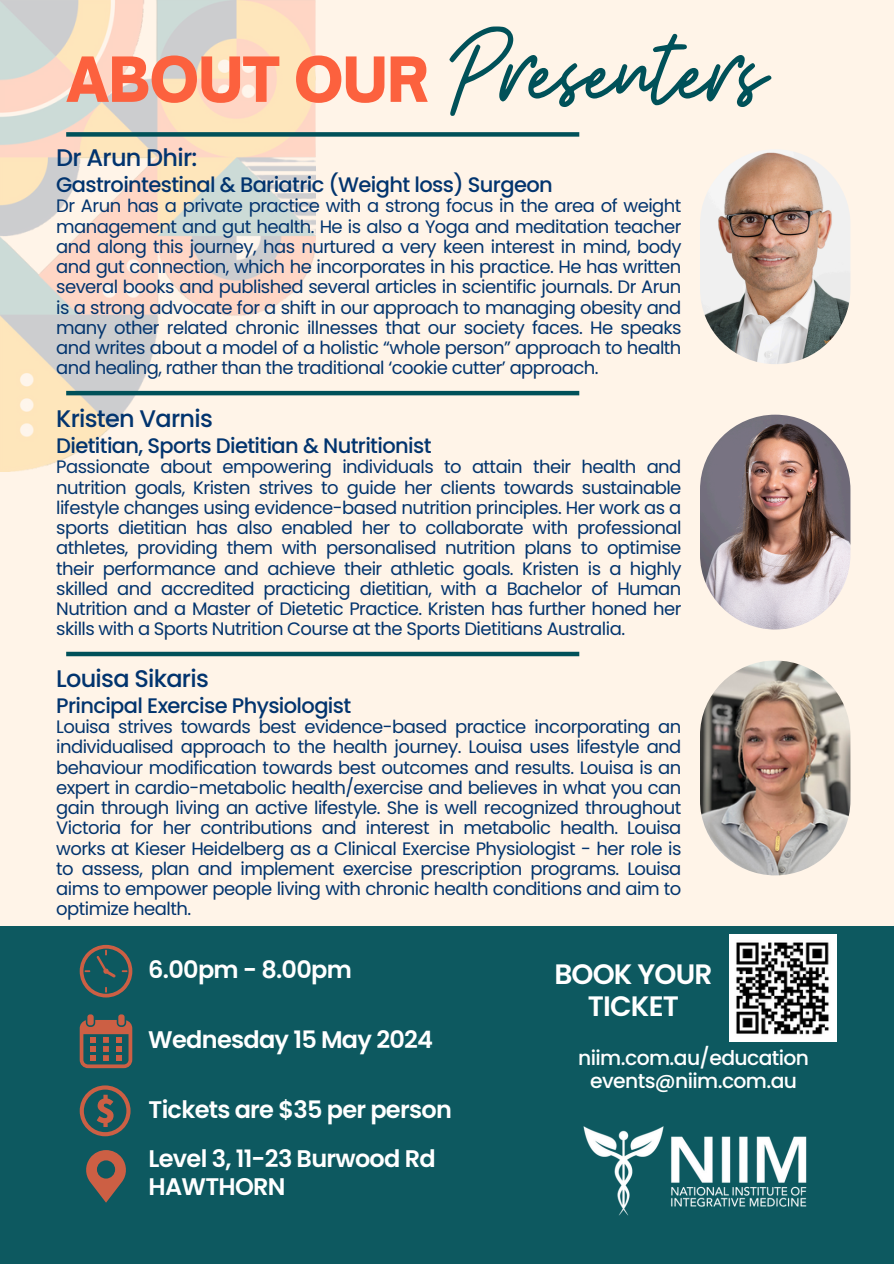
<style>
.page{position:relative;width:894px;height:1264px;background:#fff}
.page>*{position:absolute;margin:0;border:0;box-sizing:border-box;transform-origin:0 0}
.t1{font:102px "Beauty Salon Script";letter-spacing:-.01em;color:#005159}
.t2{font:900 59.55px "Open Sauce One";letter-spacing:-.01em;color:#fc613e}
.t3{font:600 28.05px/32.7px "Poppins";letter-spacing:-.03em;color:#fff;text-align:center}
.t4{font:600 24px "Poppins";letter-spacing:-.03em;color:#fff}
.t5{font:500 24px "Poppins";letter-spacing:-.03em;color:#02346e}
.t6{font:500 21px "Poppins";letter-spacing:-.03em;color:#02346e}
.t7{font:500 20.25px/22.8px "Poppins";letter-spacing:-.03em;color:#fff;text-align:center}
.t8{font:18px/20.2px "Poppins";letter-spacing:-.03em;color:#02346e;text-align:justify}
</style>
<div class="page">
<div style="left:0;top:0;width:893px;height:1263px;background:#fff4e8"></div>
<div style="left:0;top:926px;width:893px;height:337px;background:#0d5960"></div>
<img style="left:0;top:0;width:315px;height:472px">
<div style="left:66px;top:132px;width:513px;height:5px;background:#005159"></div>
<svg style="left:80px;top:944px;width:52px;height:53px"></svg>
<svg style="left:80px;top:1019px;width:52px;height:49px"></svg>
<div style="left:87px;top:1014px;width:7px;height:11px;background:#cc5f44;border-radius:3px"></div>
<div style="left:118px;top:1014px;width:6px;height:11px;background:#cc5f44;border-radius:3px"></div>
<svg style="left:86px;top:1150px;width:40px;height:52px"></svg>
<img style="left:583px;top:1126px;width:224px;height:90px">
<svg style="left:80px;top:1085px;width:50px;height:51px"></svg>
<img style="left:699px;top:149px;width:151px;height:215px;border-radius:75px">
<hr style="left:66px;top:391px;width:513px;height:4px;background:#005159">
<div style="left:66px;top:651px;width:513px;height:5px;background:#005159"></div>
<div style="left:728px;top:933px;width:108px;height:108px;background:#fff"></div>
<img style="left:699px;top:414px;width:151px;height:215px;border-radius:75px">
<img style="left:699px;top:660px;width:151px;height:215px;border-radius:75px">
<img style="left:736px;top:942px;width:93px;height:93px">
<p class="t2" style="left:66px;top:42px;width:364px">ABOUT OUR</p>
<p class="t1" style="left:454px;top:22px;width:315px">Presenters</p>
<p class="t5" style="left:56px;top:141px;width:143px">Dr Arun Dhir:</p>
<p class="t6" style="left:56px;top:170px;width:498px">Gastrointestinal &amp; Bariatric (Weight loss) Surgeon</p>
<p class="t8" style="left:56px;top:196px;width:626px">Dr Arun has a private practice with a strong focus in the area of weight management and gut health. He is also a Yoga and meditation teacher and along this journey, has nurtured a very keen interest in mind, body and gut connection, which he incorporates in his practice. He has written several books and published several articles in scientific journals. Dr Arun is a strong advocate for a shift in our approach to managing obesity and many other related chronic illnesses that our society faces. He speaks and writes about a model of a holistic “whole person” approach to health and healing, rather than the traditional ‘cookie cutter’ approach.</p>
<h2 class="t5" style="left:56px;top:402px;width:158px">Kristen Varnis</h2>
<p class="t6" style="left:56px;top:431px;width:376px">Dietitian, Sports Dietitian &amp; Nutritionist</p>
<p class="t8" style="left:56px;top:457px;width:626px">Passionate about empowering individuals to attain their health and nutrition goals, Kristen strives to guide her clients towards sustainable lifestyle changes using evidence-based nutrition principles. Her work as a sports dietitian has also enabled her to collaborate with professional athletes, providing them with personalised nutrition plans to optimise their performance and achieve their athletic goals. Kristen is a highly skilled and accredited practicing dietitian, with a Bachelor of Human Nutrition and a Master of Dietetic Practice. Kristen has further honed her skills with a Sports Nutrition Course at the Sports Dietitians Australia.</p>
<p class="t5" style="left:56px;top:661px;width:154px">Louisa Sikaris</p>
<h5 class="t6" style="left:56px;top:690px;width:296px">Principal Exercise Physiologist</h5>
<p class="t8" style="left:56px;top:716px;width:626px">Louisa strives towards best evidence-based practice incorporating an individualised approach to the health journey. Louisa uses lifestyle and behaviour modification towards best outcomes and results. Louisa is an expert in cardio-metabolic health/exercise and believes in what you can gain through living an active lifestyle. She is well recognized throughout Victoria for her contributions and interest in metabolic health. Louisa works at Kieser Heidelberg as a Clinical Exercise Physiologist - her role is to assess, plan and implement exercise prescription programs. Louisa aims to empower people living with chronic health conditions and aim to optimize health.</p>
<p class="t4" style="left:148px;top:952px;width:205px">6.00pm - 8.00pm</p>
<p class="t4" style="left:148px;top:1022px;width:286px">Wednesday 15 May 2024</p>
<h5 class="t4" style="left:148px;top:1092px;width:305px">Tickets are $35 per person</h5>
<p class="t4" style="left:148px;top:1141px;width:288px">Level 3, 11-23 Burwood Rd</p>
<p class="t4" style="left:148px;top:1169px;width:138px">HAWTHORN</p>
<p class="t3" style="left:554px;top:957px;width:160px">BOOK YOUR<br>TICKET</p>
<h5 class="t7" style="left:578px;top:1046px;width:232px">niim.com.au/education events@niim.com.au</h5>
</div>
